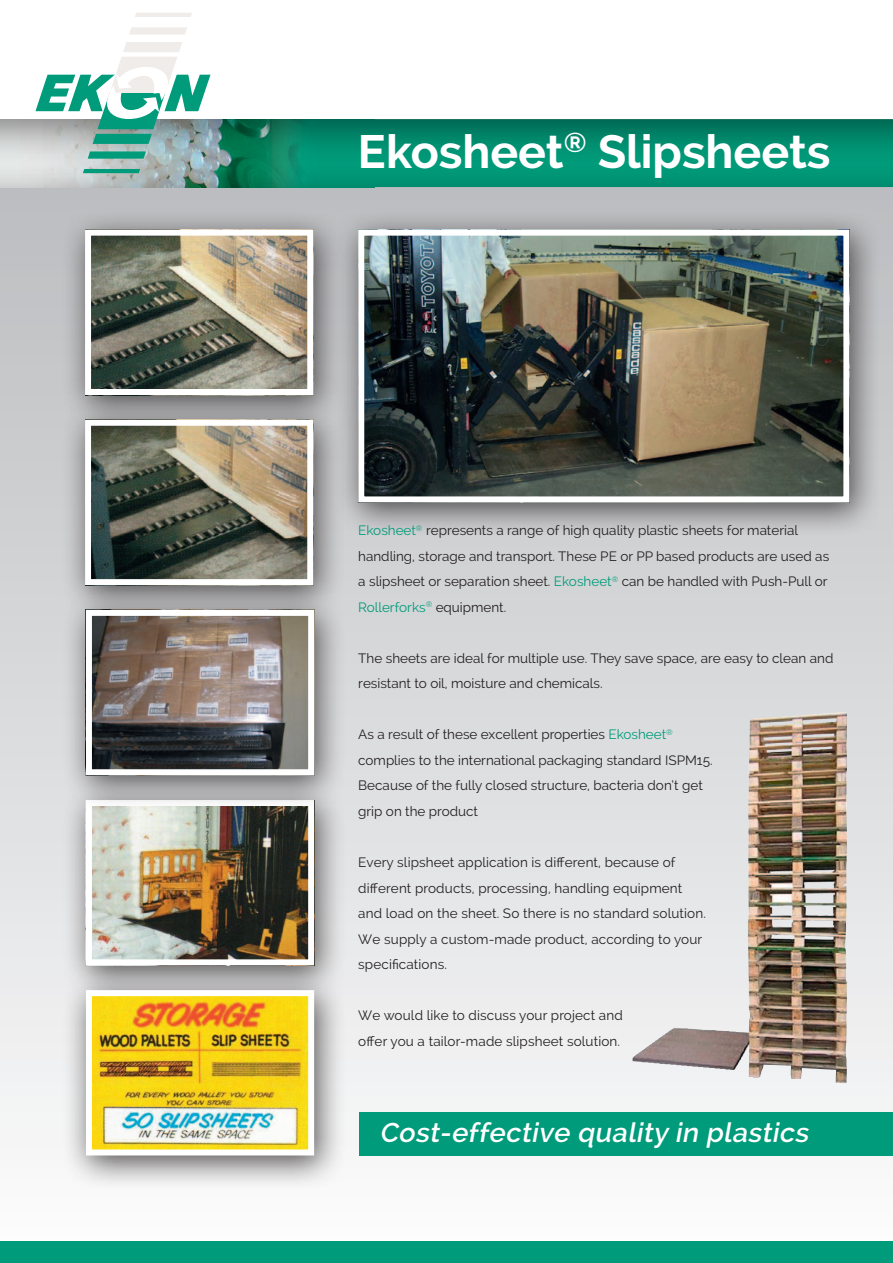
<style>
.page{position:relative;width:893px;height:1263px;background:#fff}
.page>*{position:absolute;margin:0;border:0;box-sizing:border-box;transform-origin:0 0}
.t1{font:700 46.5px "Raleway";color:#fff}
.t2{font:italic 600 27px "Raleway";color:#fff}
.t3{font:13.5px/25.5px "Raleway";color:#231f20}
.s1{color:#009b7a}
</style>
<div class="page">
<div style="left:0;top:184px;width:893px;height:1079px;background:linear-gradient(to bottom,#bbbcbf,#fcfdfd)"></div>
<div style="left:0;top:118px;width:893px;height:72px;background:#231f20;opacity:.5"></div>
<div style="left:0;top:1242px;width:893px;height:21px;background:#009b7a"></div>
<svg style="left:83px;top:169px;width:57px;height:4px"></svg>
<svg style="left:88px;top:151px;width:58px;height:8px"></svg>
<svg style="left:135px;top:13px;width:57px;height:4px"></svg>
<svg style="left:129px;top:27px;width:58px;height:7px"></svg>
<svg style="left:35px;top:42px;width:175px;height:102px"></svg>
<div style="left:62px;top:779px;width:285px;height:222px;background:#231f20;opacity:.75"></div>
<img style="left:93px;top:811px;width:214px;height:147px">
<div style="left:86px;top:800px;width:228px;height:165px;border:6px solid #fff"></div>
<div style="left:61px;top:209px;width:285px;height:222px;background:#231f20;opacity:.75"></div>
<img style="left:92px;top:237px;width:214px;height:151px">
<div style="left:85px;top:230px;width:228px;height:165px;border:6px solid #fff"></div>
<div style="left:334px;top:209px;width:548px;height:329px;background:#231f20;opacity:.75"></div>
<img style="left:365px;top:237px;width:477px;height:258px">
<div style="left:358px;top:230px;width:491px;height:272px;border:6px solid #fff"></div>
<div style="left:62px;top:969px;width:285px;height:222px;background:#231f20;opacity:.75"></div>
<img style="left:93px;top:997px;width:214px;height:151px">
<div style="left:86px;top:990px;width:228px;height:165px;border:6px solid #fff"></div>
<div style="left:61px;top:399px;width:285px;height:222px;background:#231f20;opacity:.75"></div>
<img style="left:92px;top:427px;width:214px;height:151px">
<div style="left:85px;top:420px;width:228px;height:165px;border:6px solid #fff"></div>
<div style="left:62px;top:589px;width:285px;height:222px;background:#231f20;opacity:.75"></div>
<img style="left:93px;top:617px;width:214px;height:151px">
<div style="left:86px;top:610px;width:228px;height:165px;border:6px solid #fff"></div>
<div style="left:359px;top:1112px;width:534px;height:43px;background:#009b7a"></div>
<img style="left:632px;top:712px;width:215px;height:371px">
<h1 class="t1" style="left:358px;top:125px;width:474px">Ekosheet<sup>®</sup> Slipsheets</h1>
<p class="t3" style="left:358px;top:518px;width:472px"><span class="s1">Ekosheet</span><sup>®</sup> represents a range of high quality plastic sheets for material handling, storage and transport. These PE or PP based products are used as a slipsheet or separation sheet. <span class="s1">Ekosheet</span><sup>®</sup> can be handled with Push-Pull or <span class="s1">Rollerforks</span><sup>®</sup> equipment.</p>
<p class="t3" style="left:358px;top:645px;width:477px">The sheets are ideal for multiple use. They save space, are easy to clean and resistant to oil, moisture and chemicals.</p>
<p class="t3" style="left:358px;top:722px;width:356px">As a result of these excellent properties <span class="s1">Ekosheet</span><sup>® </sup>complies to the international packaging standard ISPM15.<br>Because of the fully closed structure, bacteria don’t get grip on the product</p>
<p class="t3" style="left:358px;top:849px;width:349px">Every slipsheet application is different, because of different products, processing, handling equipment and load on the sheet. So there is no standard solution.<br>We supply a custom-made product, according to your specifications.</p>
<p class="t3" style="left:358px;top:1002px;width:266px">We would like to discuss your project and offer you a tailor-made slipsheet solution.</p>
<h2 class="t2" style="left:380px;top:1117px;width:435px">Cost-effective quality in plastics</h2>
</div>
